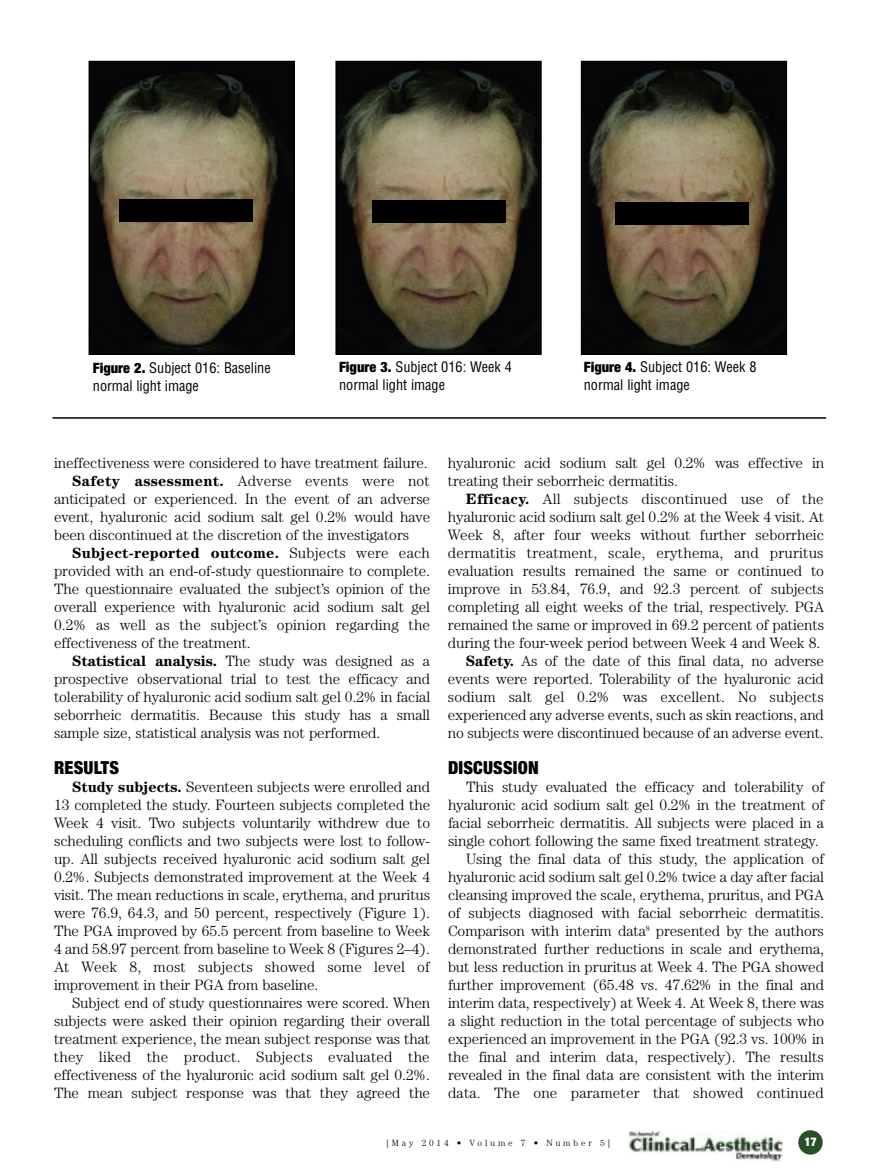
<style>
.page{position:relative;width:878px;height:1175px;background:#fff}
.page>*{position:absolute;margin:0;border:0;box-sizing:border-box;transform-origin:0 0}
.t1{font:900 condensed 18px "Helvetica Neue LT Std";letter-spacing:.01em;color:#000}
.t2{font:300 15px/18px "Century Std";letter-spacing:-.005em;color:#000;text-align:justify}
.t3{font:300 15px "Century Std";letter-spacing:.015em;color:#000}
.t4{font:700 15px "Century Std";letter-spacing:.015em;color:#000}
.t5{font:condensed 14.25px/18px "Helvetica";color:#000}
.t6{font:900 condensed 12px "Helvetica Neue LT Std";color:#fff}
.t7{font:300 9px "Century Std";letter-spacing:.31em;color:#000}
.s1{font-family:"Helvetica Neue LT Std";font-weight:900}
.s2{font-weight:700}
.s3{font-weight:300}
</style>
<div class="page">
<div style="left:798px;top:1130px;width:24px;height:24px;background:#2a4e26;border-radius:50%"></div>
<img style="left:628px;top:1130px;width:154px;height:31px">
<img style="left:91px;top:64px;width:201px;height:288px">
<div style="left:88px;top:61px;width:207px;height:294px;border:2px solid #000"></div>
<img style="left:338px;top:64px;width:200px;height:288px">
<div style="left:335px;top:61px;width:206px;height:294px;border:2px solid #000"></div>
<img style="left:583px;top:64px;width:201px;height:288px">
<div style="left:580px;top:61px;width:207px;height:294px;border:2px solid #000"></div>
<div style="left:119px;top:200px;width:134px;height:22px;background:#000"></div>
<div style="left:372px;top:200px;width:134px;height:23px;background:#000"></div>
<div style="left:615px;top:202px;width:133px;height:23px;background:#000"></div>
<hr style="left:52px;top:417px;width:774px;height:1px;background:#000">
<p class="t5" style="left:93px;top:359px;width:179px"><span class="s1">Figure 2.</span> Subject 016: Baseline normal light image</p>
<p class="t5" style="left:339px;top:358px;width:174px"><span class="s1">Figure 3.</span> Subject 016: Week 4 normal light image</p>
<p class="t5" style="left:583px;top:358px;width:174px"><span class="s1">Figure 4.</span> Subject 016: Week 8 normal light image</p>
<p class="t2" style="left:54px;top:455px;width:375px">ineffectiveness were considered to have treatment failure.</p>
<p class="t3" style="left:72px;top:476px;width:359px"><span class="s2">Safety assessment.</span> Adverse events were not</p>
<p class="t2" style="left:54px;top:491px;width:377px">anticipated or experienced. In the event of an adverse</p>
<p class="t2" style="left:54px;top:509px;width:377px">event, hyaluronic acid sodium salt gel 0.2% would have</p>
<p class="t2" style="left:54px;top:527px;width:356px">been discontinued at the discretion of the investigators</p>
<p class="t4" style="left:72px;top:548px;width:359px">Subject-reported outcome. <span class="s3">Subjects were each</span></p>
<p class="t2" style="left:54px;top:563px;width:377px">provided with an end-of-study questionnaire to complete.</p>
<p class="t2" style="left:54px;top:581px;width:377px">The questionnaire evaluated the subject’s opinion of the</p>
<p class="t2" style="left:54px;top:599px;width:377px">overall experience with hyaluronic acid sodium salt gel</p>
<p class="t2" style="left:54px;top:617px;width:377px">0.2% as well as the subject’s opinion regarding the</p>
<p class="t2" style="left:54px;top:635px;width:198px">effectiveness of the treatment.</p>
<p class="t2" style="left:72px;top:653px;width:359px"><span class="s2">Statistical analysis.</span> The study was designed as a</p>
<p class="t2" style="left:54px;top:671px;width:378px">prospective observational trial to test the efficacy and</p>
<p class="t2" style="left:54px;top:689px;width:378px">tolerability of hyaluronic acid sodium salt gel 0.2% in facial</p>
<p class="t2" style="left:54px;top:707px;width:377px">seborrheic dermatitis. Because this study has a small</p>
<p class="t2" style="left:54px;top:725px;width:328px">sample size, statistical analysis was not performed.</p>
<p class="t1" style="left:54px;top:761px;width:67px">RESULTS</p>
<p class="t2" style="left:54px;top:779px;width:378px;text-indent:18px"><span class="s2">Study subjects.</span> Seventeen subjects were enrolled and 13 completed the study. Fourteen subjects completed the Week 4 visit. Two subjects voluntarily withdrew due to scheduling conflicts and two subjects were lost to follow&shy;up. All subjects received hyaluronic acid sodium salt gel 0.2%. Subjects demonstrated improvement at the Week 4 visit. The mean reductions in scale, erythema, and pruritus were 76.9, 64.3, and 50 percent, respectively (Figure 1).<br>The PGA improved by 65.5 percent from baseline to Week 4 and 58.97 percent from baseline to Week 8 (Figures 2–4).<br>At Week 8, most subjects showed some level of improvement in their PGA from baseline.</p>
<p class="t2" style="left:54px;top:995px;width:378px;text-indent:18px">Subject end of study questionnaires were scored. When subjects were asked their opinion regarding their overall treatment experience, the mean subject response was that they liked the product. Subjects evaluated the effectiveness of the hyaluronic acid sodium salt gel 0.2%.<br>The mean subject response was that they agreed the</p>
<p class="t2" style="left:448px;top:455px;width:377px">hyaluronic acid sodium salt gel 0.2% was effective in treating their seborrheic dermatitis.</p>
<p class="t2" style="left:448px;top:491px;width:377px;text-align:right"><span class="s2">Efficacy.</span> All subjects discontinued use of the hyaluronic acid sodium salt gel 0.2% at the Week 4 visit. At Week 8, after four weeks without further seborrheic dermatitis treatment, scale, erythema, and pruritus evaluation results remained the same or continued to improve in 53.84, 76.9, and 92.3 percent of subjects completing all eight weeks of the trial, respectively. PGA remained the same or improved in 69.2 percent of patients during the four-week period between Week 4 and Week 8.<br><span class="s2">Safety.</span> As of the date of this final data, no adverse events were reported. Tolerability of the hyaluronic acid sodium salt gel 0.2% was excellent. No subjects experienced any adverse events, such as skin reactions, and no subjects were discontinued because of an adverse event.</p>
<p class="t1" style="left:448px;top:761px;width:92px">DISCUSSION</p>
<p class="t2" style="left:466px;top:779px;width:359px">This study evaluated the efficacy and tolerability of</p>
<p class="t2" style="left:448px;top:797px;width:377px">hyaluronic acid sodium salt gel 0.2% in the treatment of</p>
<p class="t2" style="left:448px;top:815px;width:377px">facial seborrheic dermatitis. All subjects were placed in a</p>
<p class="t2" style="left:448px;top:833px;width:372px">single cohort following the same fixed treatment strategy.</p>
<p class="t2" style="left:466px;top:851px;width:359px">Using the final data of this study, the application of</p>
<p class="t2" style="left:448px;top:869px;width:377px">hyaluronic acid sodium salt gel 0.2% twice a day after facial</p>
<p class="t2" style="left:448px;top:887px;width:377px">cleansing improved the scale, erythema, pruritus, and PGA</p>
<p class="t2" style="left:448px;top:905px;width:377px">of subjects diagnosed with facial seborrheic dermatitis.</p>
<p class="t2" style="left:448px;top:923px;width:377px">Comparison with interim data<sup>8</sup> presented by the authors</p>
<p class="t2" style="left:448px;top:941px;width:377px">demonstrated further reductions in scale and erythema,</p>
<p class="t2" style="left:448px;top:959px;width:377px">but less reduction in pruritus at Week 4. The PGA showed</p>
<p class="t2" style="left:448px;top:977px;width:377px">further improvement (65.48 vs. 47.62% in the final and</p>
<p class="t2" style="left:448px;top:995px;width:377px">interim data, respectively) at Week 4. At Week 8, there was</p>
<p class="t2" style="left:448px;top:1013px;width:377px">a slight reduction in the total percentage of subjects who</p>
<p class="t2" style="left:448px;top:1031px;width:377px">experienced an improvement in the PGA (92.3 vs. 100% in</p>
<p class="t2" style="left:448px;top:1049px;width:377px">the final and interim data, respectively). The results</p>
<p class="t2" style="left:448px;top:1067px;width:377px">revealed in the final data are consistent with the interim</p>
<p class="t3" style="left:448px;top:1088px;width:377px">data. The one parameter that showed continued</p>
<p class="t7" style="left:386px;top:1139px;width:225px">[May 2014 • Volume 7 • Number 5]</p>
<p class="t6" style="left:804px;top:1137px;width:14px">17</p>
</div>
